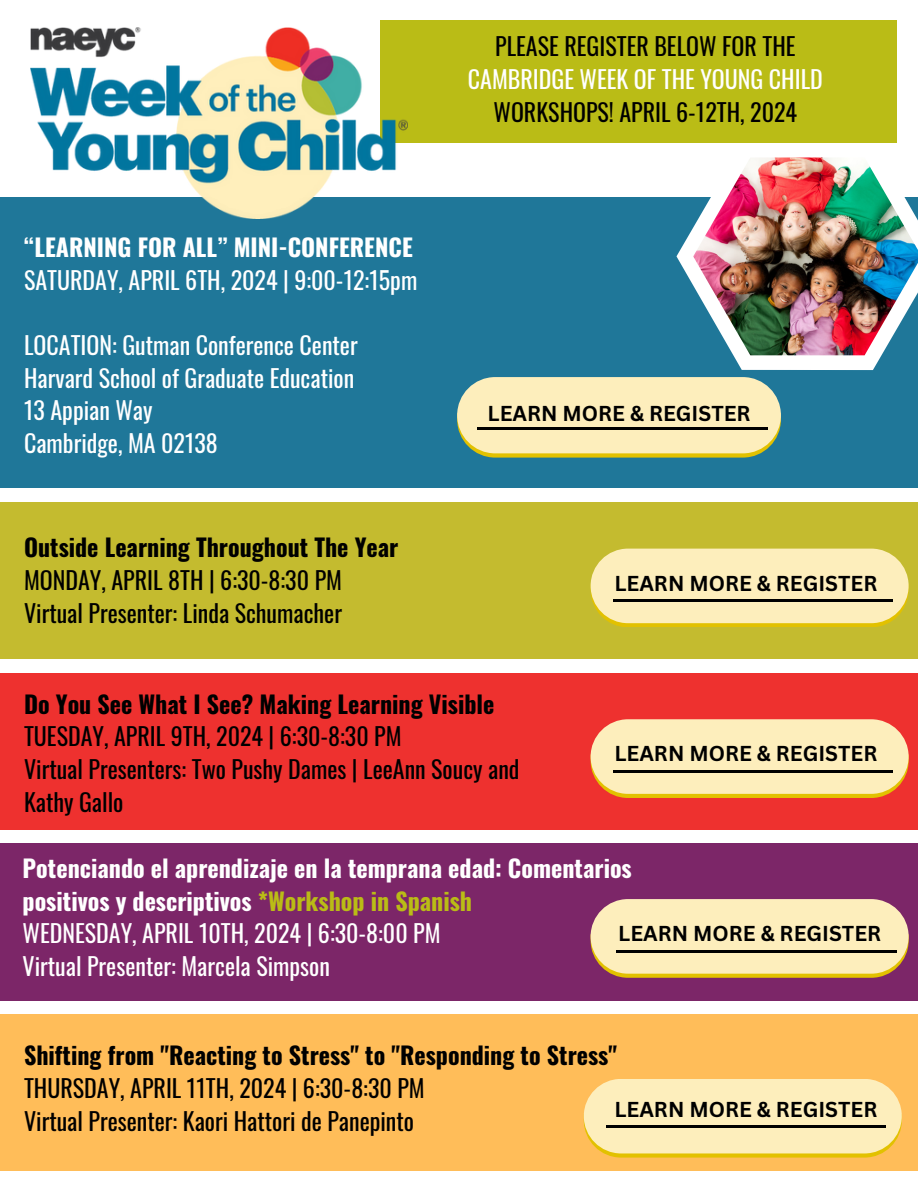
<style>
.page{position:relative;width:918px;height:1188px;background:#fff}
.page>*{position:absolute;margin:0;border:0;box-sizing:border-box;transform-origin:0 0}
.t1{font:24px/32.7px "Oswald";color:#000}
.t2{font:700 24px/32.7px "Oswald";color:#fff}
.t3{font:24px/32.7px "Oswald";color:#fff}
.t4{font:700 24px "Oswald";color:#000}
.t5{font:700 21px "Canva Sans";color:#000}
.s1{color:#babc16}
.s2{font-weight:400}
</style>
<div class="page">
<div style="left:0;top:197px;width:918px;height:291px;background:#1f7799"></div>
<div style="left:381px;top:20px;width:516px;height:123px;background:#babc16"></div>
<img style="left:31px;top:27px;width:377px;height:192px">
<div style="left:0;top:502px;width:918px;height:156px;background:#c4bb2f"></div>
<div style="left:0;top:673px;width:918px;height:156px;background:#ee312f"></div>
<div style="left:0;top:844px;width:918px;height:156px;background:#7c2668"></div>
<div style="left:0;top:1015px;width:918px;height:156px;background:#ffbd59"></div>
<svg style="left:676px;top:228px;width:206px;height:142px"></svg>
<img style="left:693px;top:157px;width:225px;height:198px">
<div style="left:457px;top:377px;width:324px;height:76px;background:#fdeebc;border-radius:38px"></div>
<svg style="left:457px;top:413px;width:324px;height:45px"></svg>
<div style="left:591px;top:549px;width:318px;height:74px;background:#fdeebc;border-radius:37px"></div>
<svg style="left:591px;top:584px;width:318px;height:43px"></svg>
<div style="left:591px;top:719px;width:318px;height:75px;background:#fdeebc;border-radius:37px"></div>
<svg style="left:591px;top:755px;width:318px;height:43px"></svg>
<div style="left:584px;top:1079px;width:318px;height:74px;background:#fdeebc;border-radius:37px"></div>
<svg style="left:584px;top:1114px;width:318px;height:44px"></svg>
<div style="left:591px;top:899px;width:318px;height:75px;background:#fdeebc;border-radius:37px"></div>
<svg style="left:591px;top:934px;width:318px;height:44px"></svg>
<p class="t2" style="left:24px;top:230px;width:390px">“LEARNING FOR ALL” MINI-CONFERENCE</p>
<p class="t3" style="left:24px;top:263px;width:395px">SATURDAY, APRIL 6TH, 2024 | 9:00-12:15pm</p>
<p class="t3" style="left:24px;top:328px;width:335px">LOCATION: Gutman Conference Center<br>Harvard School of Graduate Education<br>13 Appian Way<br>Cambridge, MA 02138</p>
<p class="t4" style="left:24px;top:529px;width:376px">Outside Learning Throughout The Year</p>
<p class="t1" style="left:24px;top:563px;width:320px">MONDAY, APRIL 8TH | 6:30-8:30 PM<br>Virtual Presenter: Linda Schumacher</p>
<p class="t1" style="left:495px;top:29px;width:302px">PLEASE REGISTER BELOW FOR THE</p>
<p class="t3" style="left:468px;top:62px;width:356px">CAMBRIDGE WEEK OF THE YOUNG CHILD</p>
<p class="t1" style="left:494px;top:94px;width:305px">WORKSHOPS! APRIL 6-12TH, 2024</p>
<p class="t5" style="left:488px;top:398px;width:265px">LEARN MORE &amp; REGISTER</p>
<p class="t5" style="left:614px;top:568px;width:265px">LEARN MORE &amp; REGISTER</p>
<p class="t4" style="left:24px;top:685px;width:472px">Do You See What I See? Making Learning Visible</p>
<p class="t1" style="left:24px;top:719px;width:497px">TUESDAY, APRIL 9TH, 2024 | 6:30-8:30 PM<br>Virtual Presenters: Two Pushy Dames | LeeAnn Soucy and<br>Kathy Gallo</p>
<p class="t5" style="left:614px;top:739px;width:265px">LEARN MORE &amp; REGISTER</p>
<p class="t2" style="left:23px;top:851px;width:611px">Potenciando el aprendizaje en la temprana edad: Comentarios positivos y descriptivos <span class="s1">*Workshop in Spanish<br></span><span class="s2">WEDNESDAY, APRIL 10TH, 2024 | 6:30-8:00 PM<br>Virtual Presenter: Marcela Simpson</span></p>
<p class="t5" style="left:618px;top:919px;width:265px">LEARN MORE &amp; REGISTER</p>
<p class="t4" style="left:24px;top:1037px;width:595px">Shifting from "Reacting to Stress" to "Responding to Stress"</p>
<p class="t1" style="left:24px;top:1071px;width:402px">THURSDAY, APRIL 11TH, 2024 | 6:30-8:30 PM<br>Virtual Presenter: Kaori Hattori de Panepinto</p>
<p class="t5" style="left:614px;top:1094px;width:265px">LEARN MORE &amp; REGISTER</p>
</div>
